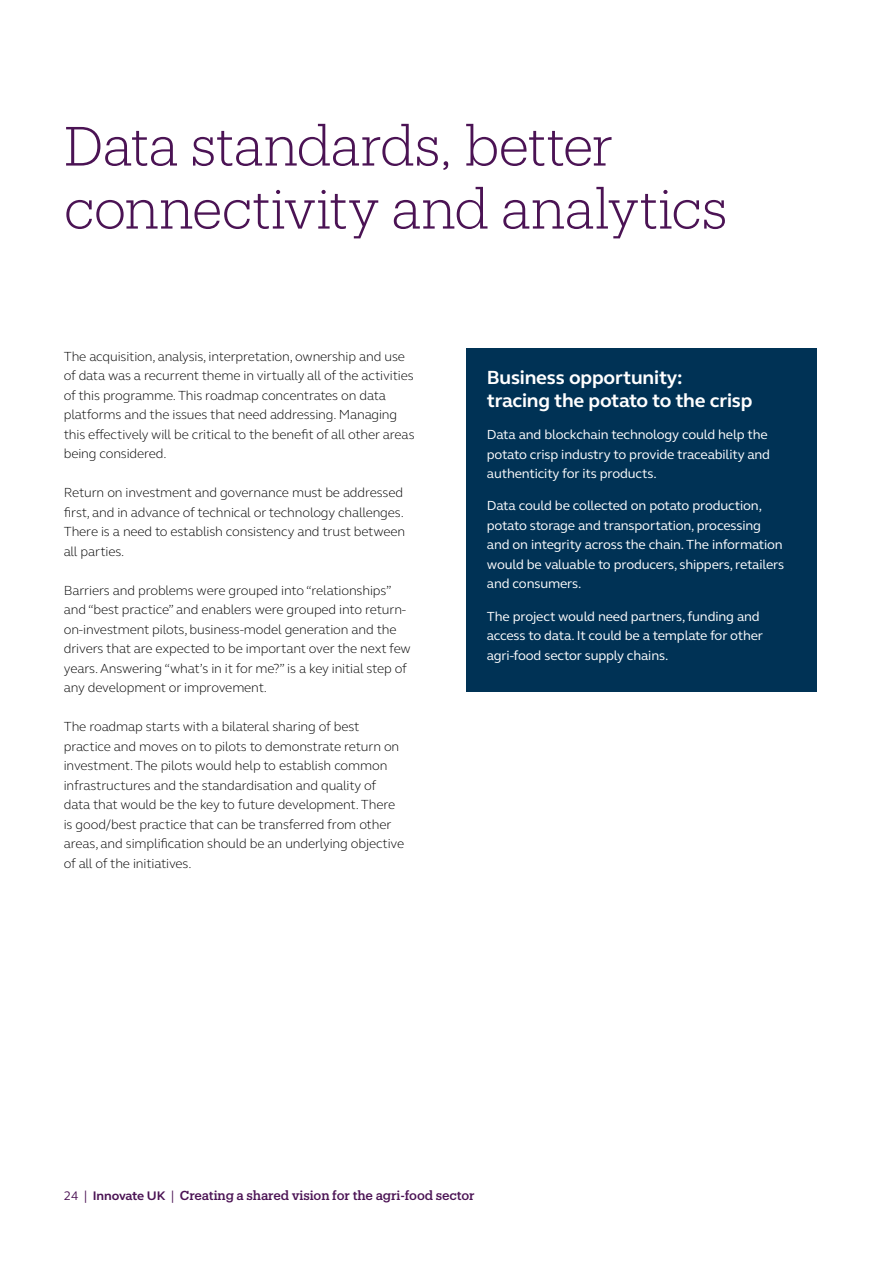
<style>
.page{position:relative;width:893px;height:1263px;background:#fff}
.page>*{position:absolute;margin:0;border:0;box-sizing:border-box;transform-origin:0 0}
.t1{font:300 54px/63px "Produkt";letter-spacing:-.02em;color:#4b1354}
.t2{font:700 19.5px/22.5px "FS Elliot";letter-spacing:-.01em;color:#fff}
.t3{font:300 13.5px/19.5px "FS Elliot";letter-spacing:-.01em;color:#000}
.t4{font:13.5px/19.5px "FS Elliot";letter-spacing:-.01em;color:#fff}
.t5{font:500 12.75px "Produkt";letter-spacing:-.01em;color:#4b1354}
.s1{font-family:"FS Elliot";font-weight:400}
.s2{font-family:"FS Elliot";font-weight:700}
</style>
<div class="page">
<div style="left:466px;top:348px;width:350px;height:344px;background:#003255"></div>
<h1 class="t1" style="left:64px;top:112px;width:666px">Data standards, better connectivity and analytics</h1>
<p class="t3" style="left:64px;top:346px;width:352px">The acquisition, analysis, interpretation, ownership and use of data was a recurrent theme in virtually all of the activities of this programme. This roadmap concentrates on data platforms and the issues that need addressing. Managing this effectively will be critical to the benefit of all other areas being considered.</p>
<p class="t3" style="left:64px;top:482px;width:343px">Return on investment and governance must be addressed first, and in advance of technical or technology challenges.<br>There is a need to establish consistency and trust between all parties.</p>
<p class="t3" style="left:64px;top:580px;width:349px">Barriers and problems were grouped into “relationships” and “best practice” and enablers were grouped into return&shy;on-investment pilots, business-model generation and the drivers that are expected to be important over the next few years. Answering “what’s in it for me?” is a key initial step of any development or improvement.</p>
<p class="t3" style="left:64px;top:716px;width:342px">The roadmap starts with a bilateral sharing of best practice and moves on to pilots to demonstrate return on investment. The pilots would help to establish common infrastructures and the standardisation and quality of data that would be the key to future development. There is good/best practice that can be transferred from other areas, and simplification should be an underlying objective of all of the initiatives.</p>
<h2 class="t2" style="left:487px;top:366px;width:267px">Business opportunity:<br>tracing the potato to the crisp</h2>
<p class="t4" style="left:487px;top:424px;width:285px">Data and blockchain technology could help the potato crisp industry to provide traceability and authenticity for its products.</p>
<p class="t4" style="left:487px;top:496px;width:299px">Data could be collected on potato production, potato storage and transportation, processing and on integrity across the chain. The information would be valuable to producers, shippers, retailers and consumers.</p>
<p class="t4" style="left:487px;top:606px;width:278px">The project would need partners, funding and access to data. It could be a template for other agri-food sector supply chains.</p>
<p class="t5" style="left:64px;top:1186px;width:413px"><span class="s1">24 |</span> <span class="s2">Innovate UK</span> <span class="s1">|</span> Creating a shared vision for the agri-food sector</p>
</div>
